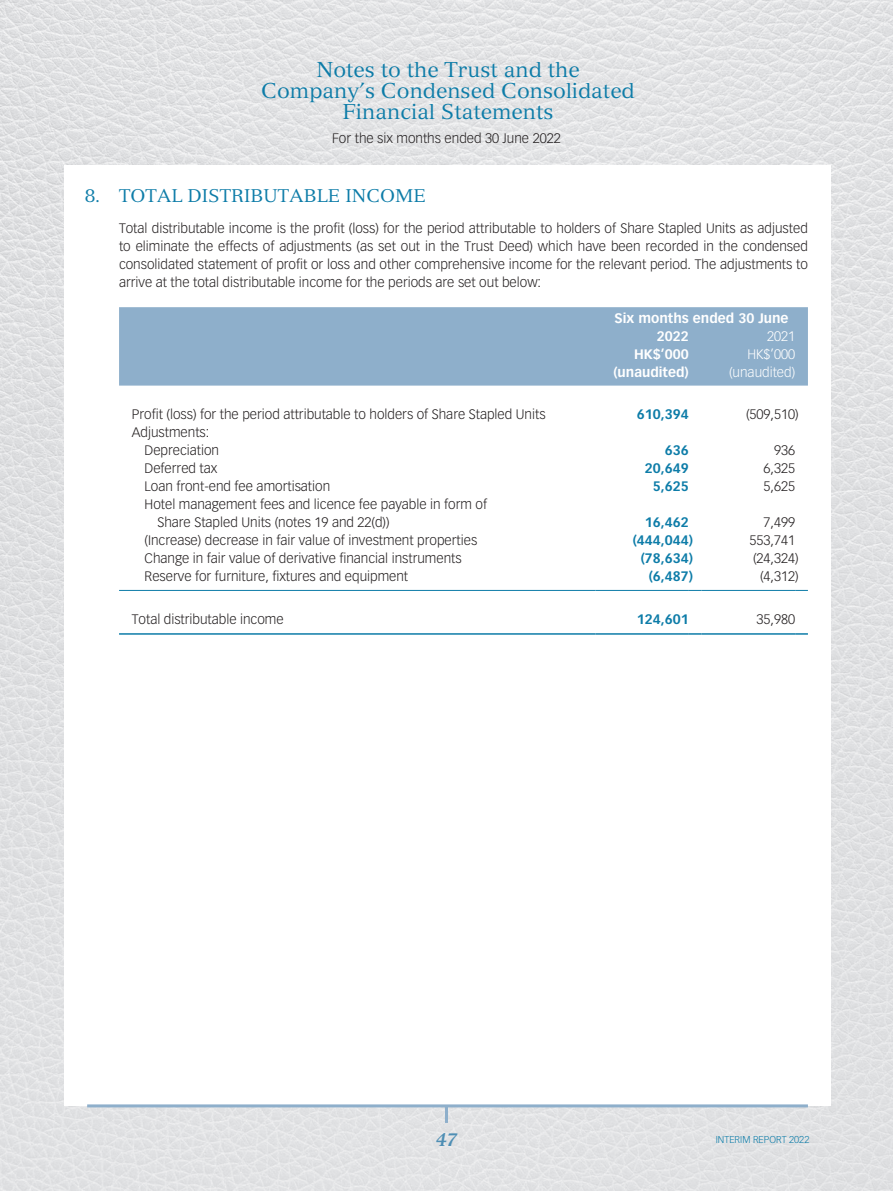
<style>
.page{position:relative;width:893px;height:1191px;background:#fff}
.page>*{position:absolute;margin:0;border:0;box-sizing:border-box;transform-origin:0 0}
.t1{font:21px/21px "Versailles LT Std";color:#0d7ca8;text-align:center}
.t2{font:18px "Versailles LT Std";color:#0d7ca8}
.t3{font:italic 700 18px "Versailles LT Std";color:#4e8eb4}
.t4{font:300 13.5px/18px "Vectora LT Std";color:#231f20}
.t5{font:700 13.5px "Vectora LT Std";color:#0d7ca8}
.t6{font:700 13.5px/18px "Vectora LT Std";color:#fff}
.t7{font:300 13.5px "Vectora LT Std";color:#fff}
.t8{font:300 9.75px "Vectora LT Std";color:#0d7ca8}
</style>
<div class="page">
<img style="left:1px;top:0;width:892px;height:1191px">
<div style="left:64px;top:166px;width:767px;height:940px;background:#fff"></div>
<hr style="left:445px;top:1106px;width:3px;height:17px;background:#8eafcb">
<hr style="left:87px;top:1104px;width:721px;height:3px;background:#8eafcb">
<div style="left:119px;top:307px;width:689px;height:78px;background:#8eafcb"></div>
<hr style="left:119px;top:590px;width:476px;height:1px;background:#0d7ca8">
<hr style="left:595px;top:590px;width:94px;height:1px;background:#0d7ca8">
<svg style="left:689px;top:590px;width:13px;height:1px"></svg>
<hr style="left:702px;top:590px;width:93px;height:1px;background:#0d7ca8">
<svg style="left:795px;top:590px;width:13px;height:1px"></svg>
<hr style="left:119px;top:633px;width:476px;height:1px;background:#0d7ca8">
<hr style="left:595px;top:633px;width:94px;height:1px;background:#0d7ca8">
<svg style="left:689px;top:633px;width:13px;height:1px"></svg>
<hr style="left:702px;top:633px;width:93px;height:1px;background:#0d7ca8">
<svg style="left:795px;top:633px;width:13px;height:1px"></svg>
<h1 class="t1" style="left:261px;top:59px;width:375px">Notes to the Trust and the<br>Company’s Condensed Consolidated<br>Financial Statements</h1>
<p class="t4" style="left:332px;top:129px;width:230px">For the six months ended 30 June 2022</p>
<h2 class="t2" style="left:85px;top:185px;width:343px">8. TOTAL DISTRIBUTABLE INCOME</h2>
<p class="t4" style="left:119px;top:219px;width:690px;text-align:justify">Total distributable income is the profit (loss) for the period attributable to holders of Share Stapled Units as adjusted to eliminate the effects of adjustments (as set out in the Trust Deed) which have been recorded in the condensed consolidated statement of profit or loss and other comprehensive income for the relevant period. The adjustments to arrive at the total distributable income for the periods are set out below:</p>
<p class="t6" style="left:657px;top:309px;width:133px;text-indent:-42px">Six months ended 30 June<br>2022</p>
<p class="t7" style="left:767px;top:328px;width:30px">2021</p>
<p class="t6" style="left:634px;top:345px;width:56px">HK$’000</p>
<p class="t7" style="left:747px;top:346px;width:49px">HK$’000</p>
<p class="t6" style="left:613px;top:363px;width:77px">(unaudited)</p>
<p class="t7" style="left:729px;top:364px;width:68px">(unaudited)</p>
<p class="t4" style="left:132px;top:406px;width:415px">Profit (loss) for the period attributable to holders of Share Stapled Units</p>
<p class="t5" style="left:637px;top:406px;width:53px">610,394</p>
<p class="t4" style="left:746px;top:406px;width:54px">(509,510)</p>
<p class="t4" style="left:145px;top:424px;width:76px;text-indent:-13px">Adjustments:<br>Depreciation</p>
<p class="t5" style="left:665px;top:442px;width:25px">636</p>
<p class="t4" style="left:774px;top:442px;width:23px">936</p>
<p class="t4" style="left:145px;top:460px;width:74px">Deferred tax</p>
<p class="t5" style="left:645px;top:460px;width:45px">20,649</p>
<p class="t4" style="left:764px;top:460px;width:33px">6,325</p>
<p class="t4" style="left:145px;top:478px;width:187px">Loan front-end fee amortisation</p>
<p class="t5" style="left:653px;top:478px;width:37px">5,625</p>
<p class="t4" style="left:764px;top:478px;width:33px">5,625</p>
<p class="t4" style="left:157px;top:496px;width:331px;text-indent:-13px">Hotel management fees and licence fee payable in form of<br>Share Stapled Units (notes 19 and 22(d))</p>
<p class="t5" style="left:645px;top:514px;width:45px">16,462</p>
<p class="t4" style="left:764px;top:514px;width:33px">7,499</p>
<p class="t4" style="left:145px;top:532px;width:334px">(Increase) decrease in fair value of investment properties</p>
<p class="t5" style="left:633px;top:532px;width:62px">(444,044)</p>
<p class="t4" style="left:749px;top:532px;width:47px">553,741</p>
<p class="t4" style="left:145px;top:549px;width:319px">Change in fair value of derivative financial instruments</p>
<p class="t5" style="left:641px;top:550px;width:54px">(78,634)</p>
<p class="t4" style="left:753px;top:549px;width:47px">(24,324)</p>
<p class="t4" style="left:145px;top:567px;width:265px">Reserve for furniture, fixtures and equipment</p>
<p class="t5" style="left:649px;top:568px;width:46px">(6,487)</p>
<p class="t4" style="left:760px;top:567px;width:40px">(4,312)</p>
<p class="t4" style="left:132px;top:611px;width:153px">Total distributable income</p>
<p class="t5" style="left:637px;top:611px;width:53px">124,601</p>
<p class="t4" style="left:757px;top:611px;width:40px">35,980</p>
<h2 class="t3" style="left:436px;top:1129px;width:23px">47</h2>
<p class="t8" style="left:716px;top:1134px;width:95px">INTERIM REPORT 2022</p>
</div>
